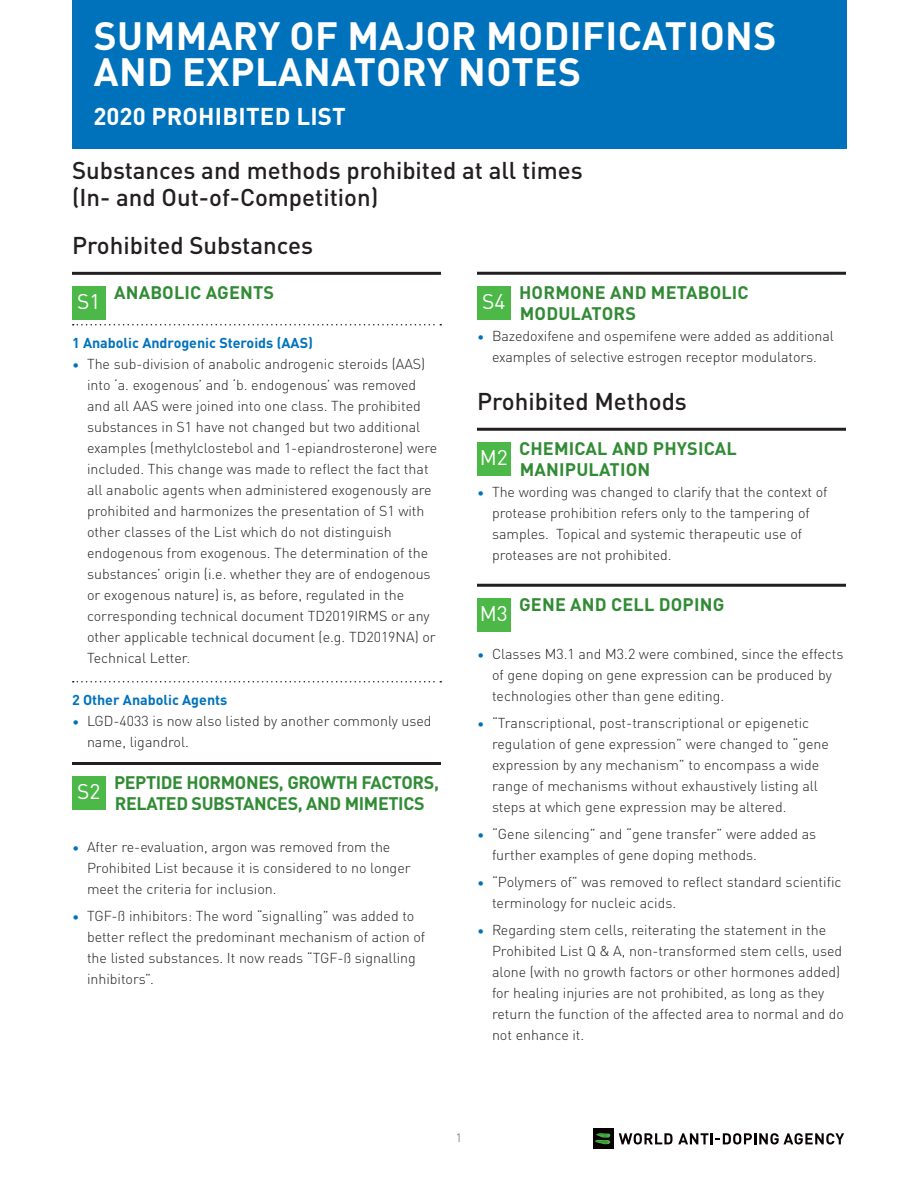
<style>
.page{position:relative;width:918px;height:1188px;background:#fff}
.page>*{position:absolute;margin:0;border:0;box-sizing:border-box;transform-origin:0 0}
.t1{font:700 39px/36px "DINOT";letter-spacing:.01em;color:#fff}
.PROHIBITED{font:500 24px/27px "DINOT";color:#231f20}
.t2{font:700 24px "DINOT";letter-spacing:.01em;color:#fff}
.t3{font:21px "DINOT";color:#fff}
.Heading_with_box{font:700 18px/21px "DINOT";letter-spacing:.01em;color:#318b34}
.Heading_with_box-2{font:700 18px/21px "DINOT";letter-spacing:-.02em;color:#318b34}
.t4{font:300 14.25px/21px "DINOT";color:#231f20}
.Subhead_level_1{font:700 14.25px "DINOT";color:#0072bc}
.t5{font:300 12px "DINOT";color:#57585a}
.s1{font-size:13.5px;color:#0072bc}
</style>
<div class="page">
<svg style="left:619px;top:1133px;width:225px;height:12px"></svg>
<div style="left:593px;top:1128px;width:21px;height:21px;background:#080302"></div>
<svg style="left:595px;top:1133px;width:15px;height:11px"></svg>
<hr style="left:72px;top:272px;width:369px;height:3px;background:#231f20">
<svg style="left:73px;top:324px;width:368px;height:2px"></svg>
<svg style="left:73px;top:681px;width:368px;height:1px"></svg>
<hr style="left:72px;top:762px;width:369px;height:3px;background:#231f20">
<div style="left:72px;top:286px;width:34px;height:34px;background:#4cb848"></div>
<div style="left:72px;top:776px;width:34px;height:34px;background:#4cb848"></div>
<hr style="left:477px;top:272px;width:369px;height:3px;background:#231f20">
<hr style="left:477px;top:428px;width:369px;height:3px;background:#231f20">
<hr style="left:477px;top:584px;width:369px;height:3px;background:#231f20">
<div style="left:477px;top:286px;width:34px;height:34px;background:#4cb848"></div>
<div style="left:477px;top:442px;width:34px;height:34px;background:#4cb848"></div>
<div style="left:477px;top:598px;width:34px;height:34px;background:#4cb848"></div>
<div style="left:72px;top:0;width:774px;height:148px;background:#0072bc"></div>
<p class="t1" style="left:94px;top:15px;width:684px">SUMMARY OF MAJOR MODIFICATIONS<br>AND EXPLANATORY NOTES</p>
<p class="t2" style="left:94px;top:97px;width:254px">2020 PROHIBITED LIST</p>
<p class="PROHIBITED" style="left:72px;top:155px;width:512px">Substances and methods prohibited at all times (In- and Out-of-Competition)</p>
<p class="PROHIBITED" style="left:72px;top:230px;width:243px">Prohibited Substances</p>
<p class="Heading_with_box" style="left:114px;top:281px;width:162px">ANABOLIC AGENTS</p>
<p class="Subhead_level_1" style="left:72px;top:332px;width:243px">1 Anabolic Androgenic Steroids (AAS)</p>
<p class="t4" style="left:87px;top:352px;width:352px;text-indent:-15px"><span class="s1">•</span> The sub-division of anabolic androgenic steroids (AAS) into ‘a. exogenous’ and ‘b. endogenous’ was removed and all AAS were joined into one class. The prohibited substances in S1 have not changed but two additional examples (methylclostebol and 1-epiandrosterone) were included. This change was made to reflect the fact that all anabolic agents when administered exogenously are prohibited and harmonizes the presentation of S1 with other classes of the List which do not distinguish endogenous from exogenous. The determination of the substances’ origin (i.e. whether they are of endogenous or exogenous nature) is, as before, regulated in the corresponding technical document TD2019IRMS or any other applicable technical document (e.g. TD2019NA) or Technical Letter.</p>
<p class="Subhead_level_1" style="left:72px;top:689px;width:157px">2 Other Anabolic Agents</p>
<p class="t4" style="left:87px;top:709px;width:346px;text-indent:-15px"><span class="s1">•</span> LGD-4033 is now also listed by another commonly used name, ligandrol.</p>
<p class="Heading_with_box-2" style="left:114px;top:771px;width:327px">PEPTIDE HORMONES, GROWTH FACTORS,<br>RELATED SUBSTANCES, AND MIMETICS</p>
<p class="t4" style="left:87px;top:835px;width:325px;text-indent:-15px"><span class="s1">•</span> After re-evaluation, argon was removed from the<br>Prohibited List because it is considered to no longer meet the criteria for inclusion.</p>
<p class="t4" style="left:87px;top:904px;width:340px;text-indent:-15px"><span class="s1">•</span> TGF-ß inhibitors: The word “signalling” was added to better reflect the predominant mechanism of action of the listed substances. It now reads “TGF-ß signalling inhibitors”.</p>
<p class="t3" style="left:77px;top:285px;width:25px">S1</p>
<p class="t3" style="left:77px;top:775px;width:25px">S2</p>
<p class="Heading_with_box" style="left:519px;top:281px;width:231px">HORMONE AND METABOLIC<br>MODULATORS</p>
<p class="t4" style="left:477px;top:324px;width:359px;text-align:center"><span class="s1">•</span> Bazedoxifene and ospemifene were added as additional examples of selective estrogen receptor modulators.</p>
<p class="PROHIBITED" style="left:477px;top:386px;width:211px">Prohibited Methods</p>
<p class="Heading_with_box" style="left:519px;top:437px;width:219px">CHEMICAL AND PHYSICAL<br>MANIPULATION</p>
<p class="t4" style="left:492px;top:480px;width:337px;text-indent:-15px"><span class="s1">•</span> The wording was changed to clarify that the context of protease prohibition refers only to the tampering of samples. Topical and systemic therapeutic use of proteases are not prohibited.</p>
<p class="Heading_with_box" style="left:519px;top:593px;width:207px">GENE AND CELL DOPING</p>
<p class="t4" style="left:492px;top:642px;width:353px;text-indent:-15px"><span class="s1">•</span> Classes M3.1 and M3.2 were combined, since the effects of gene doping on gene expression can be produced by technologies other than gene editing.</p>
<p class="t4" style="left:492px;top:711px;width:338px;text-indent:-15px"><span class="s1">•</span> “Transcriptional, post-transcriptional or epigenetic regulation of gene expression” were changed to “gene expression by any mechanism” to encompass a wide range of mechanisms without exhaustively listing all steps at which gene expression may be altered.</p>
<p class="t4" style="left:492px;top:822px;width:326px;text-indent:-15px"><span class="s1">•</span> “Gene silencing” and “gene transfer” were added as further examples of gene doping methods.</p>
<p class="t4" style="left:492px;top:870px;width:351px;text-indent:-15px"><span class="s1">•</span> “Polymers of” was removed to reflect standard scientific terminology for nucleic acids.</p>
<p class="t4" style="left:492px;top:918px;width:354px;text-indent:-15px"><span class="s1">•</span> Regarding stem cells, reiterating the statement in the Prohibited List Q &amp; A, non-transformed stem cells, used alone (with no growth factors or other hormones added) for healing injuries are not prohibited, as long as they return the function of the affected area to normal and do not enhance it.</p>
<p class="t3" style="left:482px;top:285px;width:25px">S4</p>
<p class="t3" style="left:480px;top:441px;width:30px">M2</p>
<p class="t3" style="left:480px;top:597px;width:30px">M3</p>
<p class="t5" style="left:456px;top:1129px;width:8px">1</p>
</div>
